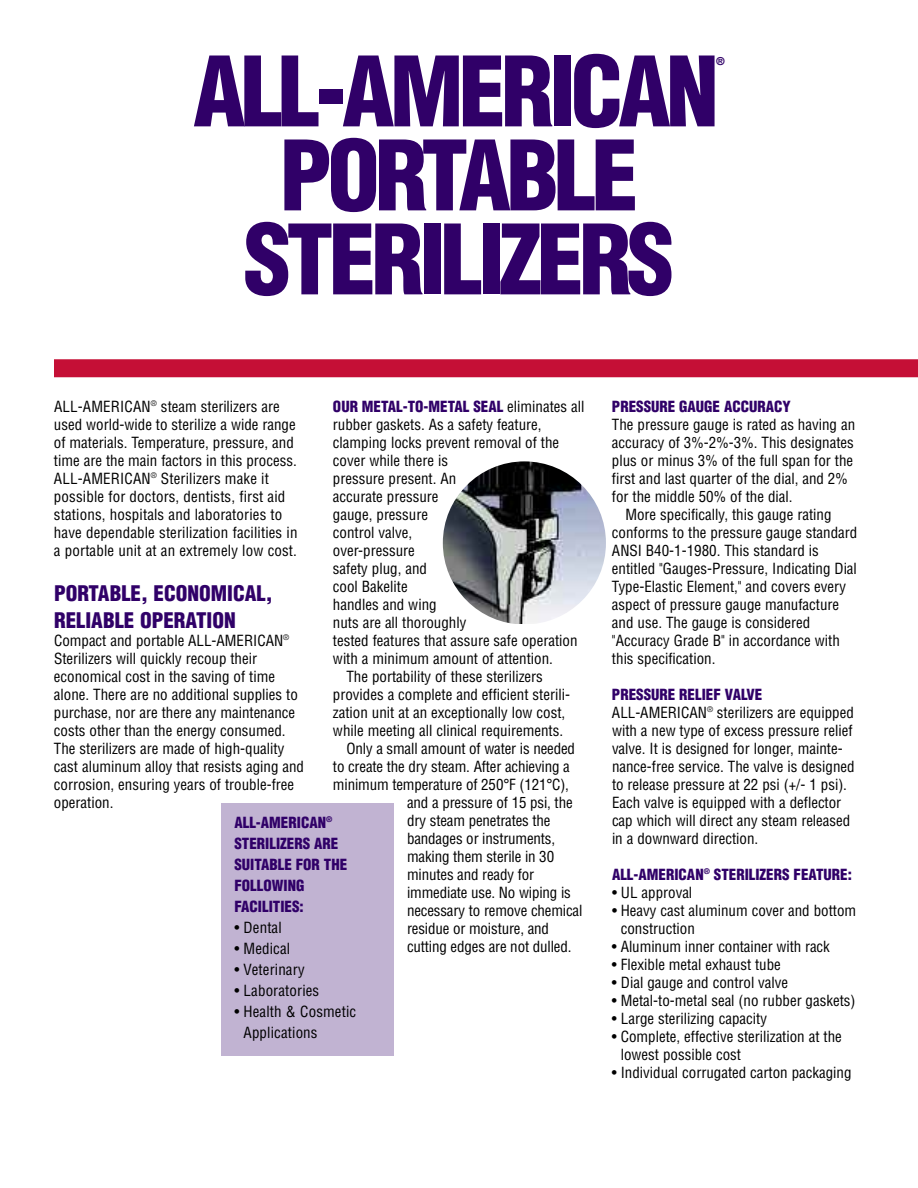
<style>
.page{position:relative;width:918px;height:1188px;background:#fff}
.page>*{position:absolute;margin:0;border:0;box-sizing:border-box;transform-origin:0 0}
.t1{font:900 condensed 94.5px/84px "Helvetica";letter-spacing:-.05em;color:#300068;text-align:center}
.t2{font:900 condensed 21px/27px "Helvetica";color:#300068}
.t3{font:condensed 15px/18px "Helvetica";color:#000}
.t4{font:900 condensed 15px/21px "Helvetica";color:#300068}
.t5{font:900 condensed 10.5px "Helvetica";color:#300068}
.s1{font-weight:400;color:#000}
.s2{font-weight:900;color:#300068}
</style>
<div class="page">
<div style="left:54px;top:359px;width:864px;height:18px;background:#c50f36"></div>
<img style="left:443px;top:461px;width:163px;height:163px;border-radius:50%">
<div style="left:221px;top:803px;width:173px;height:253px;background:#c1b3d2"></div>
<h1 class="t1" style="left:193px;top:52px;width:527px">ALL-AMERICAN</h1>
<p class="t5" style="left:716px;top:55px;width:10px">®</p>
<h1 class="t1" style="left:244px;top:136px;width:432px">PORTABLE<br>STERILIZERS</h1>
<p class="t4" style="left:333px;top:396px;width:253px">OUR METAL-TO-METAL SEAL <span class="s1">eliminates all</span></p>
<p class="t3" style="left:333px;top:416px;width:210px">rubber gaskets. As a safety feature,</p>
<p class="t3" style="left:333px;top:434px;width:228px">clamping locks prevent removal of the</p>
<p class="t3" style="left:333px;top:452px;width:117px">cover while there is</p>
<p class="t3" style="left:333px;top:470px;width:125px">pressure present. An</p>
<p class="t3" style="left:333px;top:488px;width:107px">accurate pressure</p>
<p class="t3" style="left:333px;top:506px;width:97px">gauge, pressure</p>
<p class="t3" style="left:333px;top:524px;width:81px">control valve,</p>
<p class="t3" style="left:333px;top:542px;width:83px">over-pressure</p>
<p class="t3" style="left:333px;top:560px;width:96px">safety plug, and</p>
<p class="t3" style="left:333px;top:578px;width:76px">cool Bakelite</p>
<p class="t3" style="left:333px;top:596px;width:105px">handles and wing</p>
<p class="t3" style="left:333px;top:614px;width:135px">nuts are all thoroughly</p>
<p class="t3" style="left:333px;top:632px;width:246px">tested features that assure safe operation</p>
<p class="t3" style="left:333px;top:650px;width:222px">with a minimum amount of attention.</p>
<p class="t3" style="left:346px;top:668px;width:198px">The portability of these sterilizers</p>
<p class="t3" style="left:333px;top:686px;width:239px">provides a complete and efficient sterili-</p>
<p class="t3" style="left:333px;top:704px;width:234px">zation unit at an exceptionally low cost,</p>
<p class="t3" style="left:333px;top:722px;width:232px">while meeting all clinical requirements.</p>
<p class="t3" style="left:346px;top:740px;width:230px">Only a small amount of water is needed</p>
<p class="t3" style="left:333px;top:758px;width:238px">to create the dry steam. After achieving a</p>
<p class="t3" style="left:333px;top:776px;width:238px">minimum temperature of 250°F (121°C),</p>
<p class="t3" style="left:407px;top:794px;width:167px">and a pressure of 15 psi, the</p>
<p class="t3" style="left:407px;top:812px;width:145px">dry steam penetrates the</p>
<p class="t3" style="left:407px;top:830px;width:150px">bandages or instruments,</p>
<p class="t3" style="left:407px;top:848px;width:149px">making them sterile in 30</p>
<p class="t3" style="left:407px;top:866px;width:129px">minutes and ready for</p>
<p class="t3" style="left:407px;top:884px;width:165px">immediate use. No wiping is</p>
<p class="t3" style="left:407px;top:902px;width:177px">necessary to remove chemical</p>
<p class="t3" style="left:407px;top:920px;width:144px">residue or moisture, and</p>
<p class="t3" style="left:407px;top:938px;width:166px">cutting edges are not dulled.</p>
<p class="t3" style="left:54px;top:398px;width:245px">ALL-AMERICAN<sup>®</sup> steam sterilizers are used world-wide to sterilize a wide range of materials. Temperature, pressure, and time are the main factors in this process.<br>ALL-AMERICAN<sup>®</sup> Sterilizers make it possible for doctors, dentists, first aid stations, hospitals and laboratories to have dependable sterilization facilities in a portable unit at an extremely low cost.</p>
<h2 class="t2" style="left:54px;top:580px;width:220px">PORTABLE, ECONOMICAL,<br>RELIABLE OPERATION</h2>
<p class="t3" style="left:54px;top:632px;width:252px">Compact and portable ALL-AMERICAN<sup>® </sup>Sterilizers will quickly recoup their economical cost in the saving of time alone. There are no additional supplies to purchase, nor are there any maintenance costs other than the energy consumed.<br>The sterilizers are made of high-quality cast aluminum alloy that resists aging and corrosion, ensuring years of trouble-free operation.</p>
<p class="t4" style="left:234px;top:812px;width:114px">ALL-AMERICAN<sup>®<br></sup>STERILIZERS ARE<br>SUITABLE FOR THE<br>FOLLOWING<br>FACILITIES:</p>
<p class="t3" style="left:234px;top:919px;width:49px">• Dental</p>
<p class="t3" style="left:234px;top:940px;width:57px">• Medical</p>
<p class="t3" style="left:234px;top:961px;width:72px">• Veterinary</p>
<p class="t3" style="left:234px;top:982px;width:86px">• Laboratories</p>
<p class="t3" style="left:244px;top:1001px;width:114px;line-height:21px;text-indent:-9px">• Health &amp; Cosmetic<br>Applications</p>
<p class="t4" style="left:612px;top:396px;width:180px">PRESSURE GAUGE ACCURACY</p>
<p class="t3" style="left:612px;top:416px;width:245px">The pressure gauge is rated as having an</p>
<p class="t3" style="left:612px;top:434px;width:243px">accuracy of 3%-2%-3%. This designates</p>
<p class="t3" style="left:612px;top:452px;width:243px">plus or minus 3% of the full span for the</p>
<p class="t3" style="left:612px;top:470px;width:237px">first and last quarter of the dial, and 2%</p>
<p class="t3" style="left:612px;top:488px;width:182px">for the middle 50% of the dial.</p>
<p class="t3" style="left:625px;top:506px;width:208px">More specifically, this gauge rating</p>
<p class="t3" style="left:612px;top:524px;width:247px">conforms to the pressure gauge standard</p>
<p class="t3" style="left:612px;top:542px;width:208px">ANSI B40-1-1980. This standard is</p>
<p class="t3" style="left:612px;top:560px;width:246px">entitled "Gauges-Pressure, Indicating Dial</p>
<p class="t3" style="left:612px;top:578px;width:236px">Type-Elastic Element," and covers every</p>
<p class="t3" style="left:612px;top:596px;width:229px">aspect of pressure gauge manufacture</p>
<p class="t3" style="left:612px;top:614px;width:200px">and use. The gauge is considered</p>
<p class="t3" style="left:612px;top:632px;width:229px">"Accuracy Grade B" in accordance with</p>
<p class="t3" style="left:612px;top:650px;width:105px">this specification.</p>
<p class="t3" style="left:612px;top:686px;width:244px"><span class="s2">PRESSURE RELIEF VALVE </span>ALL-AMERICAN<sup>®</sup> sterilizers are equipped with a new type of excess pressure relief valve. It is designed for longer, mainte&shy;nance-free service. The valve is designed to release pressure at 22 psi (+/- 1 psi).<br>Each valve is equipped with a deflector cap which will direct any steam released in a downward direction.</p>
<p class="t4" style="left:612px;top:864px;width:241px">ALL-AMERICAN<sup>®</sup> STERILIZERS FEATURE:</p>
<p class="t3" style="left:612px;top:884px;width:82px">• UL approval</p>
<p class="t3" style="left:621px;top:902px;width:237px;text-indent:-9px">• Heavy cast aluminum cover and bottom construction</p>
<p class="t3" style="left:612px;top:938px;width:219px">• Aluminum inner container with rack</p>
<p class="t3" style="left:612px;top:956px;width:170px">• Flexible metal exhaust tube</p>
<p class="t3" style="left:612px;top:974px;width:178px">• Dial gauge and control valve</p>
<p class="t3" style="left:612px;top:992px;width:245px">• Metal-to-metal seal (no rubber gaskets)</p>
<p class="t3" style="left:612px;top:1010px;width:157px">• Large sterilizing capacity</p>
<p class="t3" style="left:621px;top:1028px;width:223px;text-indent:-9px">• Complete, effective sterilization at the lowest possible cost</p>
<p class="t3" style="left:612px;top:1064px;width:241px">• Individual corrugated carton packaging</p>
</div>
